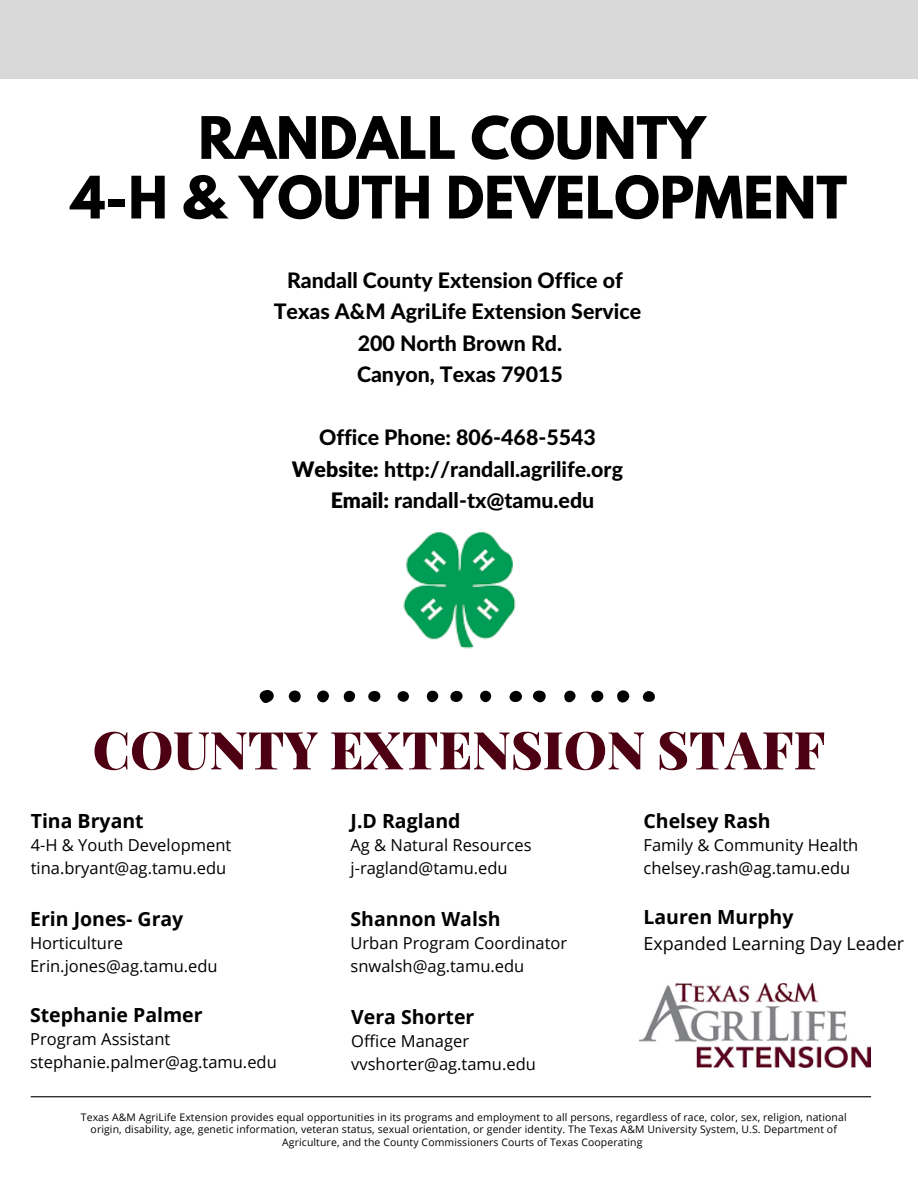
<style>
.page{position:relative;width:918px;height:1188px;background:#fff}
.page>*{position:absolute;margin:0;border:0;box-sizing:border-box;transform-origin:0 0}
.t1{font:900 52.35px "Playfair Display";color:#4d0011}
.t2{font:700 51.9px/59.7px "League Spartan";color:#000;text-align:center}
.t3{font:800 21.3px/31.5px "Lato Latin";color:#000;text-align:center}
.t4{font:700 19.5px "Open Sans";color:#000}
.t5{font:18px "Open Sans";color:#000}
.t6{font:16.5px/22.5px "Open Sans";color:#000}
.t7{font:10.5px/12.5px "Open Sans";letter-spacing:.01em;color:#000;text-align:center}
.s1{font-weight:900}
</style>
<div class="page">
<div style="left:0;top:0;width:918px;height:79px;background:#d9d9d9"></div>
<hr style="left:31px;top:1096px;width:840px;height:1px;background:#000">
<img style="left:640px;top:983px;width:230px;height:85px">
<img style="left:403px;top:532px;width:113px;height:117px">
<svg style="left:259px;top:690px;width:15px;height:13px"></svg>
<svg style="left:533px;top:691px;width:13px;height:11px"></svg>
<div style="left:617px;top:690px;width:12px;height:13px;background:#000;border-radius:50%"></div>
<div style="left:591px;top:691px;width:12px;height:11px;background:#000;border-radius:50%"></div>
<div style="left:289px;top:691px;width:12px;height:11px;background:#000;border-radius:50%"></div>
<svg style="left:509px;top:691px;width:13px;height:12px"></svg>
<div style="left:317px;top:690px;width:12px;height:12px;background:#000;border-radius:50%"></div>
<div style="left:450px;top:691px;width:13px;height:11px;background:#000;border-radius:50%"></div>
<svg style="left:368px;top:691px;width:13px;height:11px"></svg>
<div style="left:564px;top:691px;width:12px;height:11px;background:#000;border-radius:5px"></div>
<svg style="left:643px;top:691px;width:12px;height:11px"></svg>
<div style="left:427px;top:691px;width:11px;height:11px;background:#000;border-radius:50%"></div>
<div style="left:344px;top:691px;width:11px;height:11px;background:#000;border-radius:5px"></div>
<svg style="left:480px;top:691px;width:11px;height:11px"></svg>
<div style="left:398px;top:691px;width:11px;height:11px;background:#000;border-radius:50%"></div>
<h2 class="t2" style="left:71px;top:115px;width:778px">RANDALL COUNTY<br>4-H &amp; YOUTH DEVELOPMENT</h2>
<h3 class="t3" style="left:274px;top:265px;width:369px">Randall County Extension Office of<br>Texas A&amp;M AgriLife Extension Service<br>200 North Brown Rd.<br>Canyon, Texas 79015</h3>
<h3 class="t3" style="left:292px;top:423px;width:333px">Office Phone: 806-468-5543<br><span class="s1">Website:</span> http://randall.agrilife.org<br><span class="s1">Email:</span> randall-tx@tamu.edu</h3>
<h1 class="t1" style="left:93px;top:713px;width:734px">COUNTY EXTENSION STAFF</h1>
<h3 class="t4" style="left:31px;top:807px;width:114px">Tina Bryant</h3>
<h3 class="t6" style="left:31px;top:834px;width:202px">4-H &amp; Youth Development tina.bryant@ag.tamu.edu</h3>
<h3 class="t4" style="left:30px;top:905px;width:155px">Erin Jones- Gray</h3>
<h3 class="t6" style="left:30px;top:932px;width:189px">Horticulture<br>Erin.jones@ag.tamu.edu</h3>
<h3 class="t4" style="left:30px;top:1001px;width:174px">Stephanie Palmer</h3>
<h3 class="t6" style="left:30px;top:1028px;width:248px">Program Assistant stephanie.palmer@ag.tamu.edu</h3>
<h3 class="t4" style="left:351px;top:807px;width:112px">J.D Ragland</h3>
<h3 class="t6" style="left:351px;top:834px;width:183px">Ag &amp; Natural Resources j-ragland@tamu.edu</h3>
<h3 class="t4" style="left:351px;top:905px;width:151px">Shannon Walsh</h3>
<h3 class="t6" style="left:351px;top:932px;width:218px">Urban Program Coordinator snwalsh@ag.tamu.edu</h3>
<h3 class="t4" style="left:351px;top:1003px;width:125px">Vera Shorter</h3>
<h3 class="t6" style="left:351px;top:1029px;width:186px">Office Manager vvshorter@ag.tamu.edu</h3>
<h3 class="t4" style="left:644px;top:807px;width:129px">Chelsey Rash</h3>
<h3 class="t6" style="left:644px;top:834px;width:216px">Family &amp; Community Health chelsey.rash@ag.tamu.edu</h3>
<h3 class="t4" style="left:644px;top:904px;width:151px">Lauren Murphy</h3>
<h3 class="t5" style="left:644px;top:931px;width:262px">Expanded Learning Day Leader</h3>
<p class="t7" style="left:81px;top:1110px;width:767px">Texas A&amp;M AgriLife Extension provides equal opportunities in its programs and employment to all persons, regardless of race, color, sex, religion, national origin, disability, age, genetic information, veteran status, sexual orientation, or gender identity. The Texas A&amp;M University System, U.S. Department of<br>Agriculture, and the County Commissioners Courts of Texas Cooperating</p>
</div>
